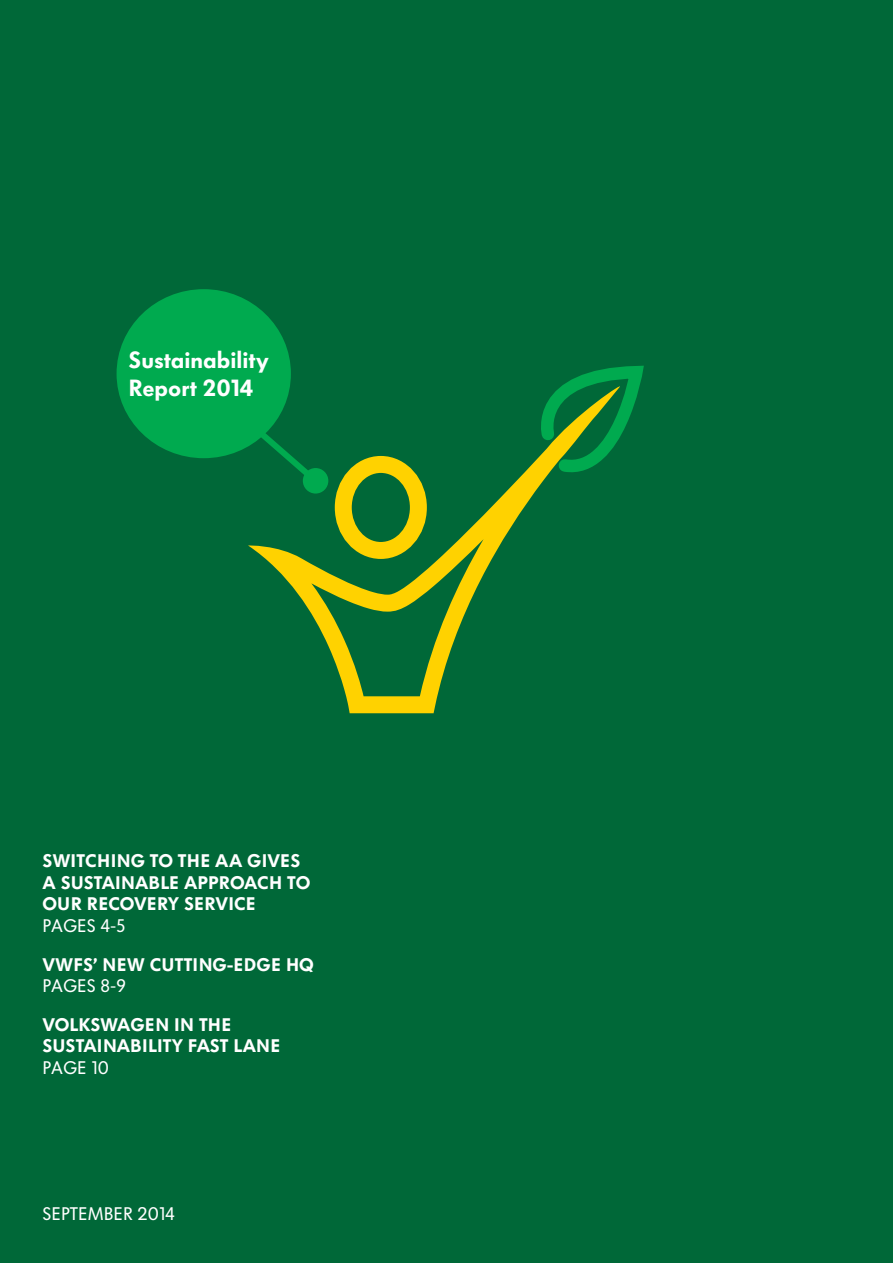
<style>
.page{position:relative;width:893px;height:1263px;background:#006838}
.page>*{position:absolute;margin:0;border:0;box-sizing:border-box;transform-origin:0 0}
.t1{font:900 23.1px/27.8px "VW Headline";color:#fff}
.t2{font:900 18px/21.6px "VW Headline";color:#fff}
.t3{font:18px "VW Headline";color:#fff}
</style>
<div class="page">
<svg style="left:248px;top:456px;width:299px;height:257px"></svg>
<svg style="left:533px;top:372px;width:110px;height:104px"></svg>
<div style="left:335px;top:456px;width:92px;height:103px;border:17px solid #ffd200;border-radius:50%"></div>
<svg style="left:201px;top:383px;width:126px;height:109px"></svg>
<div style="left:117px;top:289px;width:174px;height:169px;background:#00aa4f;border-radius:50%"></div>
<div style="left:303px;top:468px;width:25px;height:25px;background:#00aa4f;border-radius:50%"></div>
<p class="t1" style="left:129px;top:346px;width:141px">Sustainability<br>Report 2014</p>
<p class="t2" style="left:43px;top:850px;width:269px">SWITCHING TO THE AA GIVES<br>A SUSTAINABLE APPROACH TO<br>OUR RECOVERY SERVICE</p>
<p class="t3" style="left:43px;top:915px;width:84px">PAGE S 4-5</p>
<p class="t2" style="left:43px;top:954px;width:75px">VWFS’ new</p>
<p class="t2" style="left:150px;top:954px;width:12px">cutting</p>
<p class="t2" style="left:227px;top:954px;width:88px">-e dge HQ</p>
<p class="t3" style="left:43px;top:976px;width:85px">PAGES 8-9</p>
<p class="t2" style="left:43px;top:1014px;width:239px">VOLKSWAGEN IN THE<br>SUSTAINABILITY FAST LANE</p>
<p class="t3" style="left:43px;top:1057px;width:68px">PAGE 10</p>
<p class="t3" style="left:43px;top:1204px;width:134px">SEPTEMBER 2014</p>
</div>
